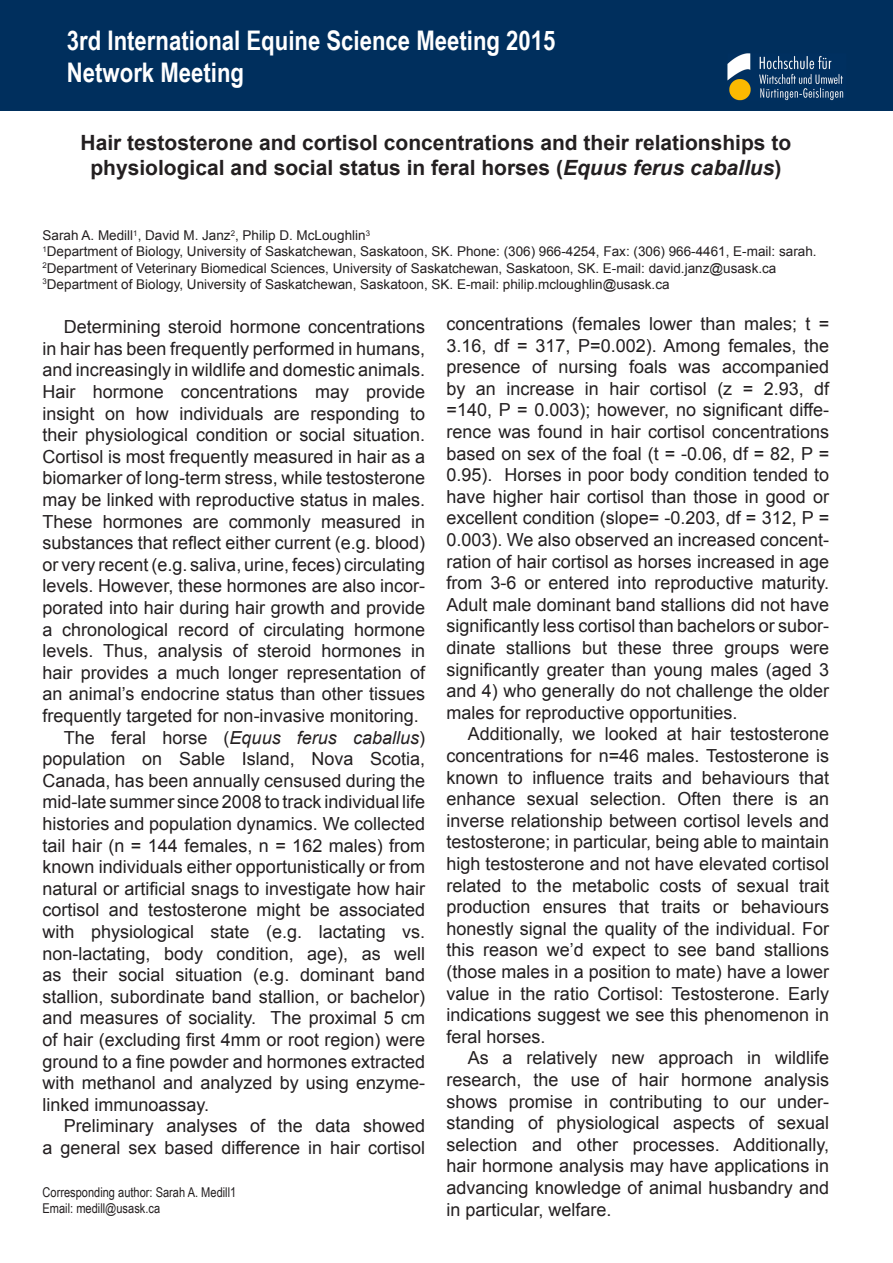
<style>
.page{position:relative;width:893px;height:1263px;background:#fff}
.page>*{position:absolute;margin:0;border:0;box-sizing:border-box;transform-origin:0 0}
.t1{font:700 27px/32.4px "Arial Narrow";color:#fff}
.Überschrift_Abstract{font:700 21px/25.2px "Arial";color:#231f20;text-align:center}
.t2{font:18px/21.6px "Arial";color:#231f20;text-align:justify}
.Autors{font:13.5px "Arial";color:#231f20}
.Kontaktdaten{font:13.5px "Arial Narrow";color:#231f20}
.s1{font-style:italic}
</style>
<div class="page">
<div style="left:0;top:0;width:893px;height:111px;background:#002f5d"></div>
<img style="left:717px;top:4px;width:131px;height:106px">
<h1 class="t1" style="left:67px;top:23px;width:490px">3rd International Equine Science Meeting 2015<br>Network Meeting</h1>
<p class="Überschrift_Abstract" style="left:81px;top:131px;width:712px">Hair testosterone and cortisol concentrations and their relationships to physiological and social status in feral horses (<span class="s1">Equus ferus caballus</span>)</p>
<p class="Autors" style="left:43px;top:227px;width:329px">Sarah A. Medill<sup>1</sup>, David M. Janz<sup>2</sup>, Philip D. McLoughlin<sup>3</sup></p>
<p class="Autors" style="left:43px;top:243px;width:776px"><sup>1</sup>Department of Biology, University of Saskatchewan, Saskatoon, SK. Phone: (306) 966-4254, Fax: (306) 966-4461, E-mail: sarah.</p>
<p class="Autors" style="left:43px;top:259px;width:735px"><sup>2</sup>Department of Veterinary Biomedical Sciences, University of Saskatchewan, Saskatoon, SK. E-mail: david.janz@usask.ca</p>
<p class="Autors" style="left:43px;top:275px;width:629px"><sup>3</sup>Department of Biology, University of Saskatchewan, Saskatoon, SK. E-mail: philip.mcloughlin@usask.ca</p>
<p class="t2" style="left:43px;top:316px;width:384px;text-indent:21px">Determining steroid hormone concentrations in hair has been frequently performed in humans, and increasingly in wildlife and domestic animals.<br>Hair hormone concentrations may provide insight on how individuals are responding to their physiological condition or social situation.<br>Cortisol is most frequently measured in hair as a biomarker of long-term stress, while testosterone may be linked with reproductive status in males.<br>These hormones are commonly measured in substances that reflect either current (e.g. blood) or very recent (e.g. saliva, urine, feces) circulating levels. However, these hormones are also incor&shy;porated into hair during hair growth and provide a chronological record of circulating hormone levels. Thus, analysis of steroid hormones in hair provides a much longer representation of an animal’s endocrine status than other tissues frequently targeted for non-invasive monitoring.</p>
<p class="t2" style="left:43px;top:727px;width:384px;text-indent:21px">The feral horse (<span class="s1">Equus ferus caballus</span>) population on Sable Island, Nova Scotia, Canada, has been annually censused during the mid-late summer since 2008 to track individual life histories and population dynamics. We collected tail hair (n = 144 females, n = 162 males) from known individuals either opportunistically or from natural or artificial snags to investigate how hair cortisol and testosterone might be associated with physiological state (e.g. lactating vs. non-lactating, body condition, age), as well as their social situation (e.g. dominant band stallion, subordinate band stallion, or bachelor) and measures of sociality. The proximal 5 cm of hair (excluding first 4mm or root region) were ground to a fine powder and hormones extracted with methanol and analyzed by using enzyme&shy;linked immunoassay.</p>
<p class="t2" style="left:43px;top:1115px;width:384px;text-align:right">Preliminary analyses of the data showed<br>a general sex based difference in hair cortisol</p>
<p class="t2" style="left:446px;top:313px;width:384px">concentrations (females lower than males; t = 3.16, df = 317, P=0.002). Among females, the presence of nursing foals was accompanied by an increase in hair cortisol (z = 2.93, df =140, P = 0.003); however, no significant diffe&shy;rence was found in hair cortisol concentrations based on sex of the foal (t = -0.06, df = 82, P = 0.95). Horses in poor body condition tended to have higher hair cortisol than those in good or excellent condition (slope= -0.203, df = 312, P = 0.003). We also observed an increased concent&shy;ration of hair cortisol as horses increased in age from 3-6 or entered into reproductive maturity.<br>Adult male dominant band stallions did not have significantly less cortisol than bachelors or subor&shy;dinate stallions but these three groups were significantly greater than young males (aged 3 and 4) who generally do not challenge the older males for reproductive opportunities.</p>
<p class="t2" style="left:446px;top:723px;width:384px;text-indent:21px">Additionally, we looked at hair testosterone concentrations for n=46 males. Testosterone is known to influence traits and behaviours that enhance sexual selection. Often there is an inverse relationship between cortisol levels and testosterone; in particular, being able to maintain high testosterone and not have elevated cortisol related to the metabolic costs of sexual trait production ensures that traits or behaviours honestly signal the quality of the individual. For this reason we’d expect to see band stallions (those males in a position to mate) have a lower value in the ratio Cortisol: Testosterone. Early indications suggest we see this phenomenon in feral horses.</p>
<p class="t2" style="left:446px;top:1047px;width:384px;text-indent:21px">As a relatively new approach in wildlife research, the use of hair hormone analysis shows promise in contributing to our under&shy;standing of physiological aspects of sexual selection and other processes. Additionally, hair hormone analysis may have applications in advancing knowledge of animal husbandry and in particular, welfare.</p>
<p class="Kontaktdaten" style="left:43px;top:1182px;width:195px">Corresponding author: Sarah A. Medill1</p>
<p class="Kontaktdaten" style="left:43px;top:1199px;width:119px">Email: medill@usask.ca</p>
</div>
